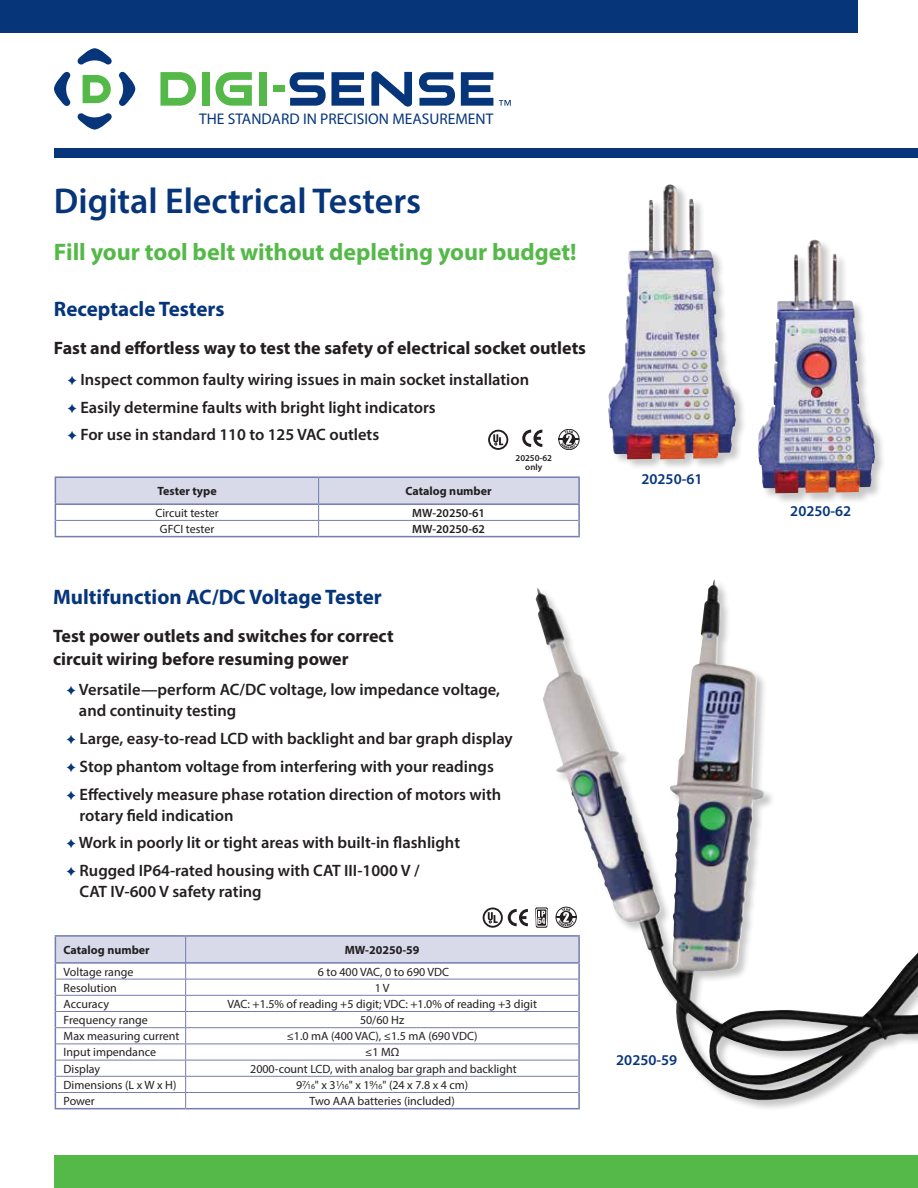
<style>
.page{position:relative;width:918px;height:1188px;background:#fff}
.page>*{position:absolute;margin:0;border:0;box-sizing:border-box;transform-origin:0 0}
.t1{font:600 36px "Myriad Pro";color:#06357a}
.t2{font:700 24px "Myriad Pro";color:#54b948}
.t3{font:700 21px "Myriad Pro";color:#06357a}
.t4{font:700 18px/22.5px "Myriad Pro";color:#231f20}
.t5{font:600 16.5px/27.8px "Myriad Pro";color:#231f20}
.t6{font:15.45px "Myriad Pro";color:#06357a}
.t7{font:600 15px "Myriad Pro";color:#06357a}
.t8{font:12px "Myriad Pro";color:#231f20}
.t9{font:700 12px "Myriad Pro";color:#231f20}
.t10{font:600 12px "Myriad Pro";color:#231f20}
.t11{font:600 9px/9px "Myriad Pro";color:#231f20;text-align:center}
.t12{font:700 condensed 9px "Univers";color:#fff}
.s1{font-size:7.8px}
</style>
<div class="page">
<div style="left:0;top:0;width:858px;height:33px;background:#06357a"></div>
<div style="left:54px;top:149px;width:864px;height:9px;background:#06357a"></div>
<div style="left:54px;top:1155px;width:864px;height:33px;background:#54b948"></div>
<svg style="left:119px;top:71px;width:16px;height:35px"></svg>
<svg style="left:54px;top:71px;width:17px;height:35px"></svg>
<svg style="left:77px;top:113px;width:35px;height:17px"></svg>
<svg style="left:77px;top:48px;width:35px;height:17px"></svg>
<svg style="left:160px;top:72px;width:36px;height:34px"></svg>
<div style="left:202px;top:72px;width:8px;height:34px;background:#54b948"></div>
<div style="left:259px;top:72px;width:8px;height:34px;background:#54b948"></div>
<svg style="left:215px;top:72px;width:37px;height:34px"></svg>
<div style="left:273px;top:86px;width:11px;height:6px;background:#54b948"></div>
<svg style="left:83px;top:75px;width:28px;height:28px"></svg>
<svg style="left:290px;top:71px;width:122px;height:36px"></svg>
<svg style="left:461px;top:72px;width:32px;height:34px"></svg>
<svg style="left:419px;top:72px;width:36px;height:34px"></svg>
<svg style="left:499px;top:100px;width:12px;height:6px"></svg>
<hr style="left:55px;top:1108px;width:131px;height:1px;background:#757cae">
<hr style="left:186px;top:1108px;width:394px;height:1px;background:#757cae">
<hr style="left:55px;top:935px;width:131px;height:2px;background:#757cae">
<hr style="left:186px;top:935px;width:394px;height:2px;background:#757cae">
<svg style="left:55px;top:936px;width:480px;height:172px"></svg>
<svg style="left:483px;top:908px;width:45px;height:20px"></svg>
<div style="left:535px;top:579px;width:383px;height:533px;background:#231f20;opacity:.25"></div>
<img style="left:536px;top:585px;width:382px;height:517px">
<hr style="left:55px;top:536px;width:264px;height:1px;background:#757cae">
<hr style="left:319px;top:536px;width:261px;height:1px;background:#757cae">
<hr style="left:55px;top:476px;width:264px;height:2px;background:#757cae">
<svg style="left:55px;top:477px;width:525px;height:59px"></svg>
<hr style="left:319px;top:476px;width:261px;height:2px;background:#757cae">
<hr style="left:578px;top:478px;width:2px;height:25px;background:#757cae">
<hr style="left:55px;top:503px;width:264px;height:2px;background:#757cae">
<hr style="left:319px;top:503px;width:261px;height:2px;background:#757cae">
<div style="left:607px;top:184px;width:140px;height:287px;background:#231f20;opacity:.25"></div>
<img style="left:607px;top:184px;width:129px;height:275px">
<div style="left:757px;top:239px;width:129px;height:265px;background:#231f20;opacity:.25"></div>
<img style="left:758px;top:247px;width:117px;height:246px">
<div style="left:559px;top:429px;width:20px;height:21px;border:1px solid #231f20;border-radius:50%"></div>
<svg style="left:559px;top:430px;width:20px;height:19px"></svg>
<svg style="left:522px;top:430px;width:20px;height:17px"></svg>
<svg style="left:488px;top:430px;width:20px;height:20px"></svg>
<p class="t6" style="left:199px;top:110px;width:296px">THE STANDARD IN PRECISION MEASUREMENT</p>
<h1 class="t1" style="left:54px;top:178px;width:369px">Digital Electrical Testers</h1>
<h2 class="t2" style="left:54px;top:237px;width:524px">Fill your tool belt without depleting your budget!</h2>
<p class="t3" style="left:54px;top:295px;width:172px">Receptacle Testers</p>
<p class="t4" style="left:54px;top:337px;width:534px">Fast and effortless way to test the safety of electrical socket outlets</p>
<p class="t5" style="left:80px;top:365px;width:450px">Inspect common faulty wiring issues in main socket installation<br>Easily determine faults with bright light indicators<br>For use in standard 110 to 125 VAC outlets</p>
<p class="t9" style="left:158px;top:483px;width:61px">Tester type</p>
<p class="t9" style="left:406px;top:483px;width:88px">Catalog number</p>
<p class="t8" style="left:156px;top:506px;width:65px">Circuit tester</p>
<p class="t10" style="left:412px;top:505px;width:74px">MW-20250-61</p>
<p class="t8" style="left:160px;top:521px;width:56px">GFCI tester</p>
<p class="t10" style="left:412px;top:521px;width:74px">MW-20250-62</p>
<p class="t11" style="left:516px;top:453px;width:38px">20250-62 only</p>
<p class="t3" style="left:53px;top:583px;width:330px">Multifunction AC/DC Voltage Tester</p>
<p class="t4" style="left:53px;top:625px;width:342px">Test power outlets and switches for correct circuit wiring before resuming power</p>
<p class="t5" style="left:79px;top:679px;width:423px;line-height:21px">Versatile—perform AC/DC voltage, low impedance voltage, and continuity testing</p>
<p class="t5" style="left:80px;top:724px;width:435px">Large, easy-to-read LCD with backlight and bar graph display<br>Stop phantom voltage from interfering with your readings<br>Effectively measure phase rotation direction of motors with</p>
<p class="t5" style="left:79px;top:801px;width:383px">rotary field indication<br>Work in poorly lit or tight areas with built-in flashlight<br>Rugged IP64-rated housing with CAT III-1000 V /</p>
<p class="t5" style="left:80px;top:877px;width:184px">CAT IV-600 V safety rating</p>
<p class="t12" style="left:538px;top:916px;width:9px">64</p>
<p class="t9" style="left:64px;top:942px;width:88px">Catalog number</p>
<p class="t9" style="left:345px;top:942px;width:76px">MW-20250-59</p>
<p class="t8" style="left:64px;top:964px;width:71px">Voltage range</p>
<p class="t8" style="left:318px;top:964px;width:133px">6 to 400 VAC, 0 to 690 VDC</p>
<p class="t8" style="left:64px;top:980px;width:55px">Resolution</p>
<p class="t8" style="left:375px;top:980px;width:16px">1 V</p>
<p class="t8" style="left:64px;top:996px;width:47px">Accuracy</p>
<p class="t8" style="left:227px;top:996px;width:311px">VAC: +1.5% of reading +5 digit; VDC: +1.0% of reading +3 digit</p>
<p class="t8" style="left:64px;top:1013px;width:86px">Frequency range</p>
<p class="t8" style="left:360px;top:1013px;width:46px">50/60 Hz</p>
<p class="t8" style="left:64px;top:1029px;width:117px">Max measuring current</p>
<p class="t8" style="left:287px;top:1029px;width:192px">≤1.0 mA (400 VAC), ≤1.5 mA (690 VDC)</p>
<p class="t8" style="left:64px;top:1045px;width:94px">Input impendance</p>
<p class="t8" style="left:365px;top:1045px;width:35px">≤1 MΩ</p>
<p class="t8" style="left:64px;top:1061px;width:38px">Display</p>
<p class="t8" style="left:250px;top:1061px;width:268px">2000-count LCD, with analog bar graph and backlight</p>
<p class="t8" style="left:64px;top:1077px;width:114px">Dimensions (L x W x H)</p>
<p class="t8" style="left:296px;top:1077px;width:174px">9<sup>7</sup>⁄<span class="s1">16</span>" x 3<sup>1</sup>⁄<span class="s1">16</span>" x 1<sup>9</sup>⁄<span class="s1">16</span>" (24 x 7.8 x 4 cm)</p>
<p class="t8" style="left:64px;top:1093px;width:33px">Power</p>
<p class="t8" style="left:310px;top:1093px;width:147px">Two AAA batteries (included)</p>
<p class="t7" style="left:642px;top:470px;width:63px">20250-61</p>
<p class="t7" style="left:616px;top:1051px;width:63px">20250-59</p>
<p class="t7" style="left:790px;top:501px;width:63px">20250-62</p>
</div>
